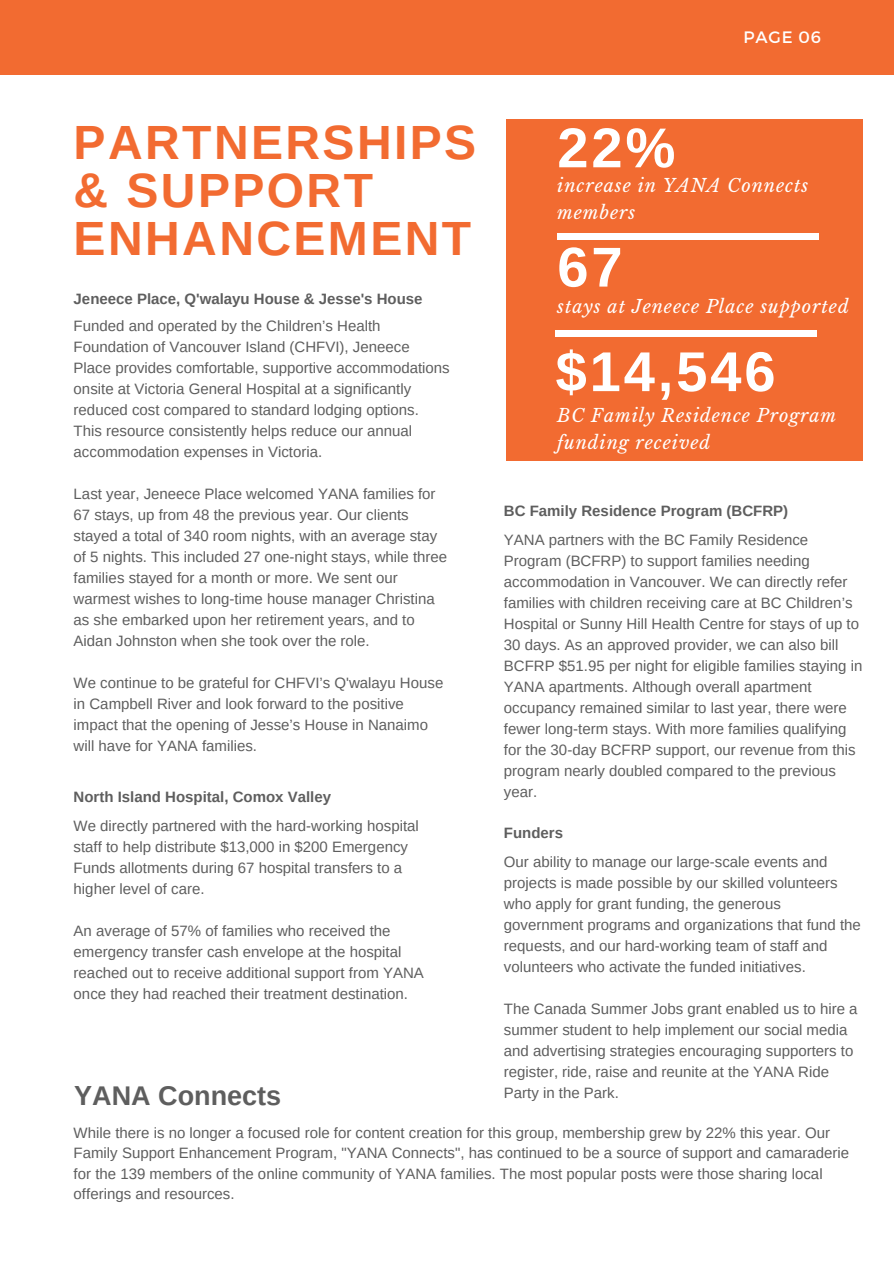
<style>
.page{position:relative;width:894px;height:1264px;background:#fff}
.page>*{position:absolute;margin:0;border:0;box-sizing:border-box;transform-origin:0 0}
.t1{font:700 56.1px "Arimo";letter-spacing:.05em;color:#fff}
.t2{font:700 48px/48.3px "Arimo";letter-spacing:.05em;color:#f26b31}
.t3{font:700 27px "Arimo";color:#5e5e5e}
.t4{font:italic 18px/27px "Libre Baskerville";letter-spacing:.05em;color:#fff}
.t5{font:16.5px "Montserrat";letter-spacing:.05em;color:#fff}
.t6{font:15px/21px "Arimo";color:#5e5e5e}
.t7{font:700 15px "Arimo";color:#5e5e5e}
</style>
<div class="page">
<div style="left:0;top:0;width:893px;height:74px;background:#f26b31"></div>
<div style="left:506px;top:119px;width:357px;height:341px;background:#f26b31"></div>
<div style="left:557px;top:233px;width:261px;height:6px;background:#fff"></div>
<div style="left:555px;top:331px;width:261px;height:5px;background:#fff"></div>
<h1 class="t5" style="left:743px;top:27px;width:79px">PAGE 06</h1>
<p class="t2" style="left:74px;top:118px;width:404px">PARTNERSHIPS &amp; SUPPORT<br>ENHANCEMENT</p>
<p class="t1" style="left:557px;top:116px;width:120px">22%</p>
<h5 class="t4" style="left:557px;top:172px;width:252px">increase in YANA Connects members</h5>
<h6 class="t1" style="left:557px;top:236px;width:67px">67</h6>
<p class="t7" style="left:74px;top:290px;width:350px">Jeneece Place, Q'walayu House &amp; Jesse's House</p>
<h4 class="t6" style="left:74px;top:315px;width:377px">Funded and operated by the Children’s Health Foundation of Vancouver Island (CHFVI), Jeneece Place provides comfortable, supportive accommodations onsite at Victoria General Hospital at a significantly reduced cost compared to standard lodging options.<br>This resource consistently helps reduce our annual accommodation expenses in Victoria.</h4>
<h2 class="t6" style="left:74px;top:483px;width:375px">Last year, Jeneece Place welcomed YANA families for 67 stays, up from 48 the previous year. Our clients stayed a total of 340 room nights, with an average stay of 5 nights. This included 27 one-night stays, while three families stayed for a month or more. We sent our warmest wishes to long-time house manager Christina as she embarked upon her retirement years, and to Aidan Johnston when she took over the role.</h2>
<h6 class="t6" style="left:74px;top:672px;width:371px">We continue to be grateful for CHFVI’s Q'walayu House in Campbell River and look forward to the positive impact that the opening of Jesse’s House in Nanaimo will have for YANA families.</h6>
<h6 class="t4" style="left:557px;top:293px;width:293px">stays at Jeneece Place supported</h6>
<p class="t1" style="left:555px;top:340px;width:221px">$14,546</p>
<p class="t4" style="left:557px;top:402px;width:280px">BC Family Residence Program funding received</p>
<p class="t7" style="left:504px;top:502px;width:285px">BC Family Residence Program (BCFRP)</p>
<h3 class="t6" style="left:504px;top:529px;width:360px">YANA partners with the BC Family Residence Program (BCFRP) to support families needing accommodation in Vancouver. We can directly refer families with children receiving care at BC Children’s Hospital or Sunny Hill Health Centre for stays of up to 30 days. As an approved provider, we can also bill BCFRP $51.95 per night for eligible families staying in YANA apartments. Although overall apartment occupancy remained similar to last year, there were fewer long-term stays. With more families qualifying for the 30-day BCFRP support, our revenue from this program nearly doubled compared to the previous</h3>
<h1 class="t7" style="left:74px;top:788px;width:259px">North Island Hospital, Comox Valley</h1>
<h3 class="t6" style="left:504px;top:781px;width:35px">year.</h3>
<p class="t6" style="left:74px;top:815px;width:346px">We directly partnered with the hard-working hospital staff to help distribute $13,000 in $200 Emergency Funds allotments during 67 hospital transfers to a higher level of care.</p>
<h5 class="t6" style="left:74px;top:920px;width:351px">An average of 57% of families who received the emergency transfer cash envelope at the hospital reached out to receive additional support from YANA once they had reached their treatment destination.</h5>
<p class="t7" style="left:504px;top:824px;width:61px">Funders</p>
<p class="t6" style="left:504px;top:851px;width:358px">Our ability to manage our large-scale events and projects is made possible by our skilled volunteers who apply for grant funding, the generous government programs and organizations that fund the requests, and our hard-working team of staff and volunteers who activate the funded initiatives.</p>
<p class="t6" style="left:504px;top:998px;width:355px">The Canada Summer Jobs grant enabled us to hire a summer student to help implement our social media and advertising strategies encouraging supporters to register, ride, raise and reunite at the YANA Ride Party in the Park.</p>
<h6 class="t3" style="left:74px;top:1080px;width:208px">YANA Connects</h6>
<p class="t6" style="left:74px;top:1122px;width:776px;line-height:20.2px">While there is no longer a focused role for content creation for this group, membership grew by 22% this year. Our Family Support Enhancement Program, "YANA Connects", has continued to be a source of support and camaraderie for the 139 members of the online community of YANA families. The most popular posts were those sharing local offerings and resources.</p>
</div>
